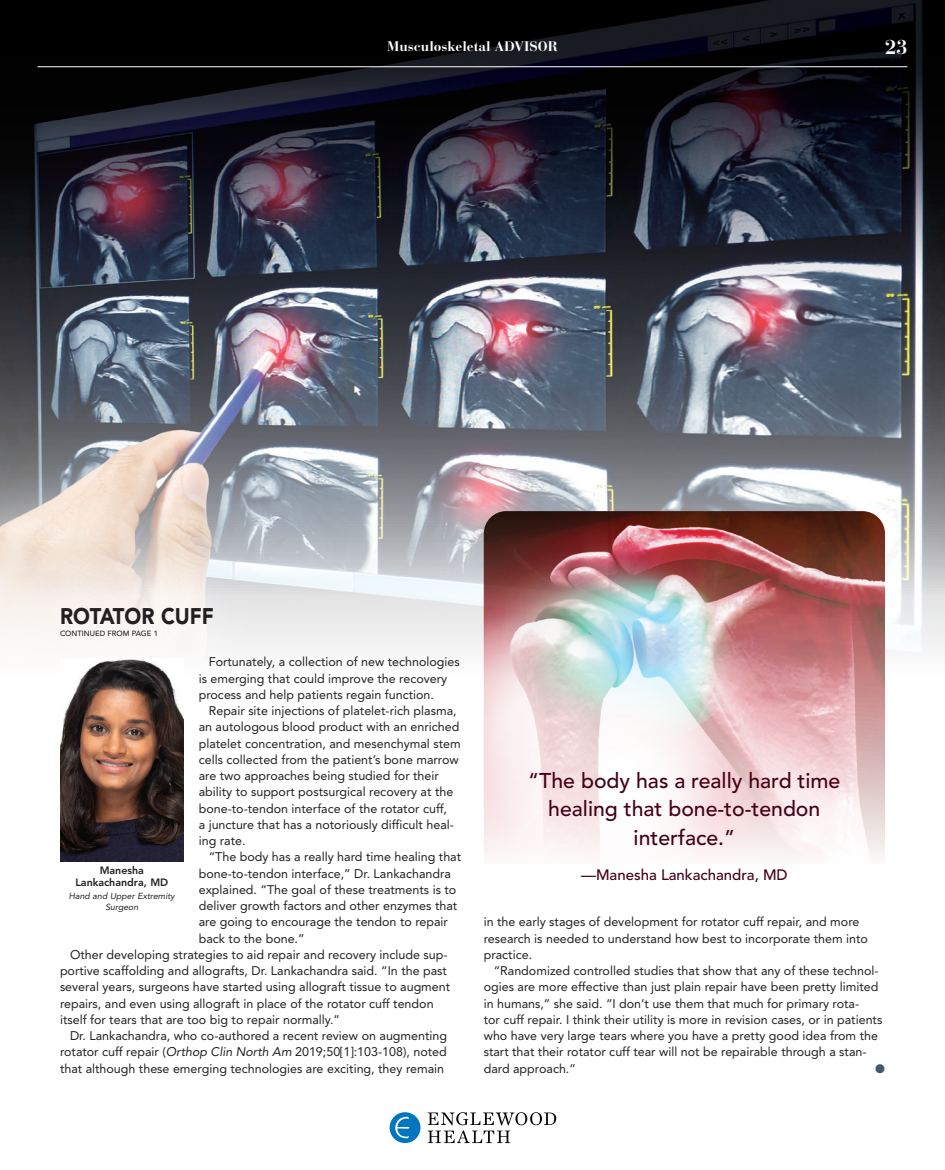
<style>
.page{position:relative;width:945px;height:1170px;background:#fff}
.page>*{position:absolute;margin:0;border:0;box-sizing:border-box;transform-origin:0 0}
.Jumphead{font:900 22.5px "Avenir";color:#231f20;scale:.9 1}
.Callout{font:500 21.25px/28.8px "Avenir";color:#450017;text-align:center}
.t1{font:700 20px "Bauer Bodoni";color:#fff}
.Callout_credit{font:500 15px "Avenir";color:#450017}
.t2{font:700 13.75px "Bauer Bodoni";color:#fff}
.Text{font:12.5px/16.2px "Avenir";color:#231f20}
.Text-2{font:12.5px "Zapf Dingbats ITC";color:#445873}
.author{font:800 10.62px/12.5px "Avenir";color:#231f20;text-align:center}
.author_affilliations{font:italic 8.75px/10.6px "Avenir";color:#231f20;text-align:center}
.Jumphead-2{font:500 7.5px "Avenir";color:#231f20}
.s1{font-style:italic}
</style>
<div class="page">
<img style="left:0;top:0;width:945px;height:674px">
<img style="left:60px;top:658px;width:124px;height:204px">
<img style="left:484px;top:511px;width:401px;height:346px">
<div style="left:390px;top:1112px;width:30px;height:31px;background:#0076be;border-radius:50%"></div>
<svg style="left:395px;top:1117px;width:15px;height:22px"></svg>
<svg style="left:428px;top:1112px;width:128px;height:31px"></svg>
<hr style="left:38px;top:66px;width:870px;height:1px;background:#fff">
<p class="t2" style="left:387px;top:38px;width:172px">Musculoskeletal ADVISOR</p>
<p class="t1" style="left:885px;top:35px;width:24px">23</p>
<p class="Jumphead" style="left:60px;top:603px;width:173px">ROTATOR CUFF</p>
<p class="Jumphead-2" style="left:60px;top:630px;width:99px">CONTINUED FROM PAGE 1</p>
<p class="Text" style="left:199px;top:654px;width:263px;text-indent:10px">Fortunately, a collection of new technologies is emerging that could improve the recovery process and help patients regain function.</p>
<p class="Text" style="left:199px;top:703px;width:263px;text-indent:10px">Repair site injections of platelet-rich plasma, an autologous blood product with an enriched platelet concentration, and mesenchymal stem cells collected from the patient’s bone marrow are two approaches being studied for their ability to support postsurgical recovery at the bone-to-tendon interface of the rotator cuff,<br>a juncture that has a notoriously difficult heal&shy;ing rate.</p>
<p class="Text" style="left:199px;top:849px;width:264px;text-indent:10px">“The body has a really hard time healing that bone-to-tendon interface,” Dr. Lankachandra explained. “The goal of these treatments is to deliver growth factors and other enzymes that are going to encourage the tendon to repair back to the bone.”</p>
<p class="Text" style="left:60px;top:946px;width:392px;text-indent:10px">Other developing strategies to aid repair and recovery include sup&shy;portive scaffolding and allografts, Dr. Lankachandra said. “In the past several years, surgeons have started using allograft tissue to augment repairs, and even using allograft in place of the rotator cuff tendon itself for tears that are too big to repair normally.”</p>
<p class="Text" style="left:60px;top:1028px;width:389px;text-align:justify;text-indent:10px">Dr. Lankachandra, who co-authored a recent review on augmenting rotator cuff repair (<span class="s1">Orthop Clin North Am</span> 2019;50[1]:103-108), noted that although these emerging technologies are exciting, they remain</p>
<p class="author" style="left:75px;top:864px;width:94px">Manesha<br>Lankachandra, MD</p>
<p class="author_affilliations" style="left:69px;top:891px;width:107px">Hand and Upper Extremity<br>Surgeon</p>
<p class="Callout" style="left:528px;top:766px;width:314px">“The body has a really hard time healing that bone-to-tendon interface.”</p>
<p class="Callout_credit" style="left:581px;top:866px;width:208px">—Manesha Lankachandra, MD</p>
<p class="Text" style="left:484px;top:914px;width:386px">in the early stages of development for rotator cuff repair, and more research is needed to understand how best to incorporate them into practice.</p>
<p class="Text" style="left:484px;top:963px;width:400px;text-indent:10px">“Randomized controlled studies that show that any of these technol&shy;ogies are more effective than just plain repair have been pretty limited in humans,” she said. “I don’t use them that much for primary rota-<br>tor cuff repair. I think their utility is more in revision cases, or in patients who have very large tears where you have a pretty good idea from the start that their rotator cuff tear will not be repairable through a stan&shy;dard approach.”</p>
<p class="Text-2" style="left:875px;top:1062px;width:11px">●</p>
</div>
